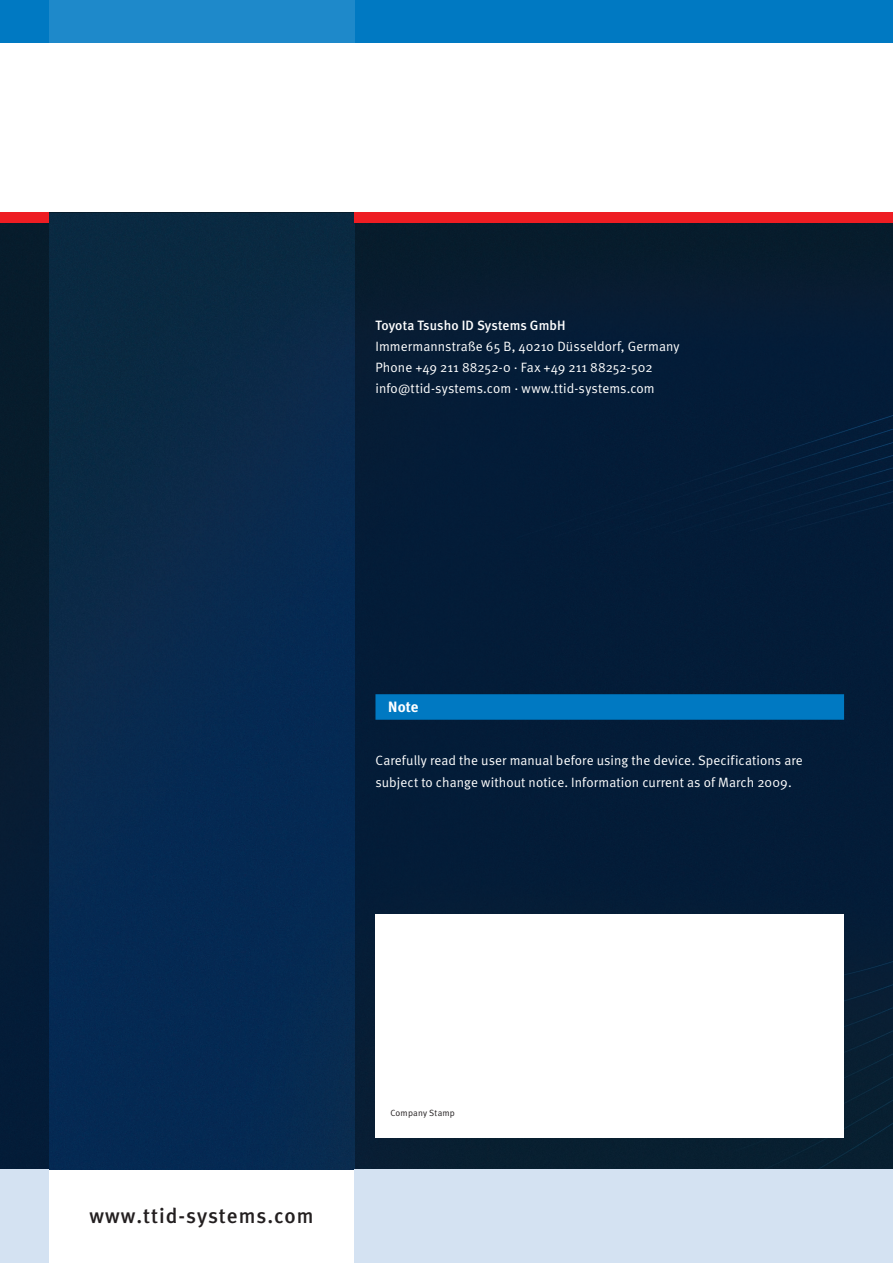
<style>
.page{position:relative;width:893px;height:1263px;background:#fff}
.page>*{position:absolute;margin:0;border:0;box-sizing:border-box;transform-origin:0 0}
.t1{font:500 21px "Meta";letter-spacing:.05em;color:#231f20}
.Headline_fett_Kasten{font:15px "Meta Bold LF";color:#fff}
.Fließtext{font:13.5px/21.3px "Meta Normal";letter-spacing:.005em;color:#fff}
.Fließtext-2{font:500 13.5px "Meta";letter-spacing:.005em;color:#fff}
.Firmenstempel{font:9px "Meta Normal LF";letter-spacing:.02em;color:#231f20}
</style>
<div class="page">
<img style="left:0;top:223px;width:893px;height:946px">
<div style="left:49px;top:213px;width:305px;height:956px;background:linear-gradient(to right,#08294a,#072a50)"></div>
<div style="left:375px;top:914px;width:469px;height:223px;background:#fff"></div>
<div style="left:0;top:0;width:893px;height:43px;background:#0079c2"></div>
<div style="left:354px;top:213px;width:539px;height:10px;background:#ee1d23"></div>
<div style="left:354px;top:1169px;width:539px;height:94px;background:#d4e2f2"></div>
<div style="left:375px;top:694px;width:469px;height:26px;background:#0079c2"></div>
<div style="left:0;top:213px;width:49px;height:10px;background:#ee1d23"></div>
<div style="left:49px;top:0;width:305px;height:43px;background:#1e89ca"></div>
<div style="left:0;top:1169px;width:49px;height:94px;background:#d4e2f2"></div>
<p class="Fließtext-2" style="left:375px;top:317px;width:192px">Toyota Tsusho ID Systems GmbH</p>
<p class="Fließtext" style="left:375px;top:335px;width:306px">Immermannstraße 65 B, 40210 Düsseldorf, Germany</p>
<p class="Fließtext" style="left:375px;top:357px;width:279px">Phone +49 211 88252-0 · Fax +49 211 88252-502</p>
<p class="Fließtext" style="left:375px;top:378px;width:281px">info@ttid-systems.com · www.ttid-systems.com</p>
<p class="Headline_fett_Kasten" style="left:388px;top:698px;width:32px">Note</p>
<p class="Fließtext" style="left:375px;top:750px;width:429px">Carefully read the user manual before using the device. Specifications are subject to change without notice. Information current as of March 2009.</p>
<p class="t1" style="left:90px;top:1203px;width:226px">www.ttid-systems.com</p>
<p class="Firmenstempel" style="left:390px;top:1108px;width:66px">Company Stamp</p>
</div>
